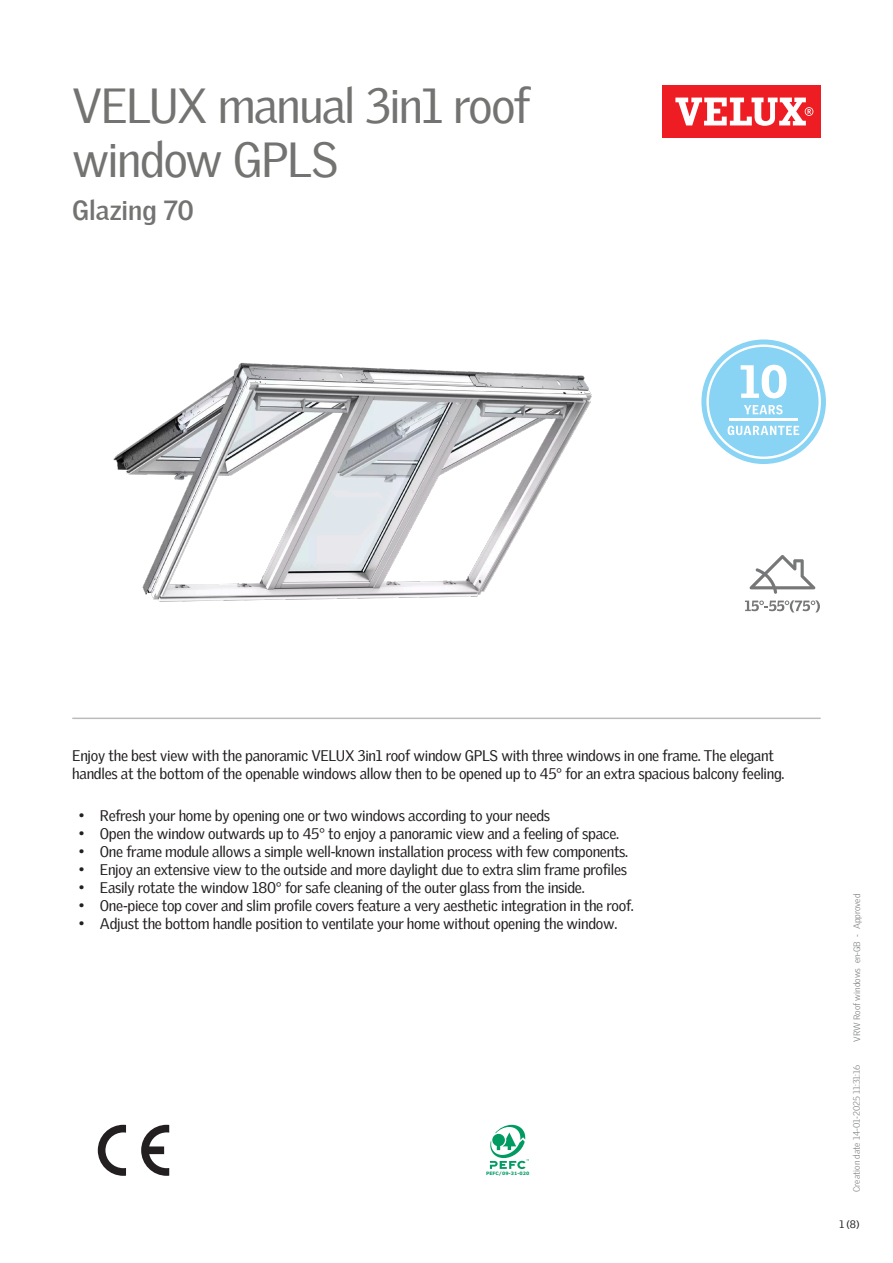
<style>
.page{position:relative;width:893px;height:1263px;background:#fff}
.page>*{position:absolute;margin:0;border:0;box-sizing:border-box;transform-origin:0 0}
.Headline{font:48px/54px "Velux Gothic";letter-spacing:-.035em;color:#737371}
.t1{font:700 27px "Velux Gothic";color:#737371}
.Body_Regular{font:15px/18px "Velux Gothic";letter-spacing:-.02em;color:#231f20}
.t2{font:10.5px "Velux Gothic";color:#231f20}
.t3{font:300 9px "Velux Gothic";color:#7c7e81}
.t4{font:700 4.65px "Verdana";color:#009b61}
</style>
<div class="page">
<div style="left:662px;top:85px;width:159px;height:53px;background:#ee1d23"></div>
<svg style="left:675px;top:98px;width:138px;height:28px"></svg>
<hr style="left:72px;top:717px;width:749px;height:2px;background:#bcbdbb">
<svg style="left:749px;top:555px;width:66px;height:39px"></svg>
<svg style="left:745px;top:600px;width:75px;height:12px"></svg>
<svg style="left:141px;top:1125px;width:28px;height:51px"></svg>
<svg style="left:98px;top:1125px;width:28px;height:51px"></svg>
<svg style="left:490px;top:1125px;width:39px;height:44px"></svg>
<svg style="left:701px;top:339px;width:125px;height:125px"></svg>
<img style="left:113px;top:363px;width:479px;height:239px">
<p class="Headline" style="left:72px;top:74px;width:459px">VELUX manual 3in1 roof window GPLS</p>
<p class="t1" style="left:72px;top:190px;width:123px">Glazing 70</p>
<p class="Body_Regular" style="left:72px;top:745px;width:714px">Enjoy the best view with the panoramic VELUX 3in1 roof window GPLS with three windows in one frame. The elegant handles at the bottom of the openable windows allow then to be opened up to 45° for an extra spacious balcony feeling.</p>
<p class="Body_Regular" style="left:79px;top:805px;width:473px">• Refresh your home by opening one or two windows according to your needs</p>
<p class="Body_Regular" style="left:79px;top:823px;width:542px">• Open the window outwards up to 45° to enjoy a panoramic view and a feeling of space.</p>
<p class="Body_Regular" style="left:79px;top:841px;width:551px">• One frame module allows a simple well-known installation process with few components.</p>
<p class="Body_Regular" style="left:79px;top:859px;width:550px">• Enjoy an extensive view to the outside and more daylight due to extra slim frame profiles</p>
<p class="Body_Regular" style="left:79px;top:877px;width:508px">• Easily rotate the window 180° for safe cleaning of the outer glass from the inside.</p>
<p class="Body_Regular" style="left:79px;top:895px;width:557px">• One-piece top cover and slim profile covers feature a very aesthetic integration in the roof.</p>
<p class="Body_Regular" style="left:79px;top:913px;width:540px">• Adjust the bottom handle position to ventilate your home without opening the window.</p>
<p class="t4" style="left:486px;top:1170px;width:45px">PEFC/09-31-020</p>
<p class="t3" style="left:850px;top:1042px;width:149px;rotate:-90deg">VRW Roof windows en-GB - Approved</p>
<p class="t3" style="left:850px;top:1192px;width:129px;rotate:-90deg">Creation date 14-01-2025 11:31:16</p>
<p class="t2" style="left:839px;top:1216px;width:22px">1 (8)</p>
</div>
